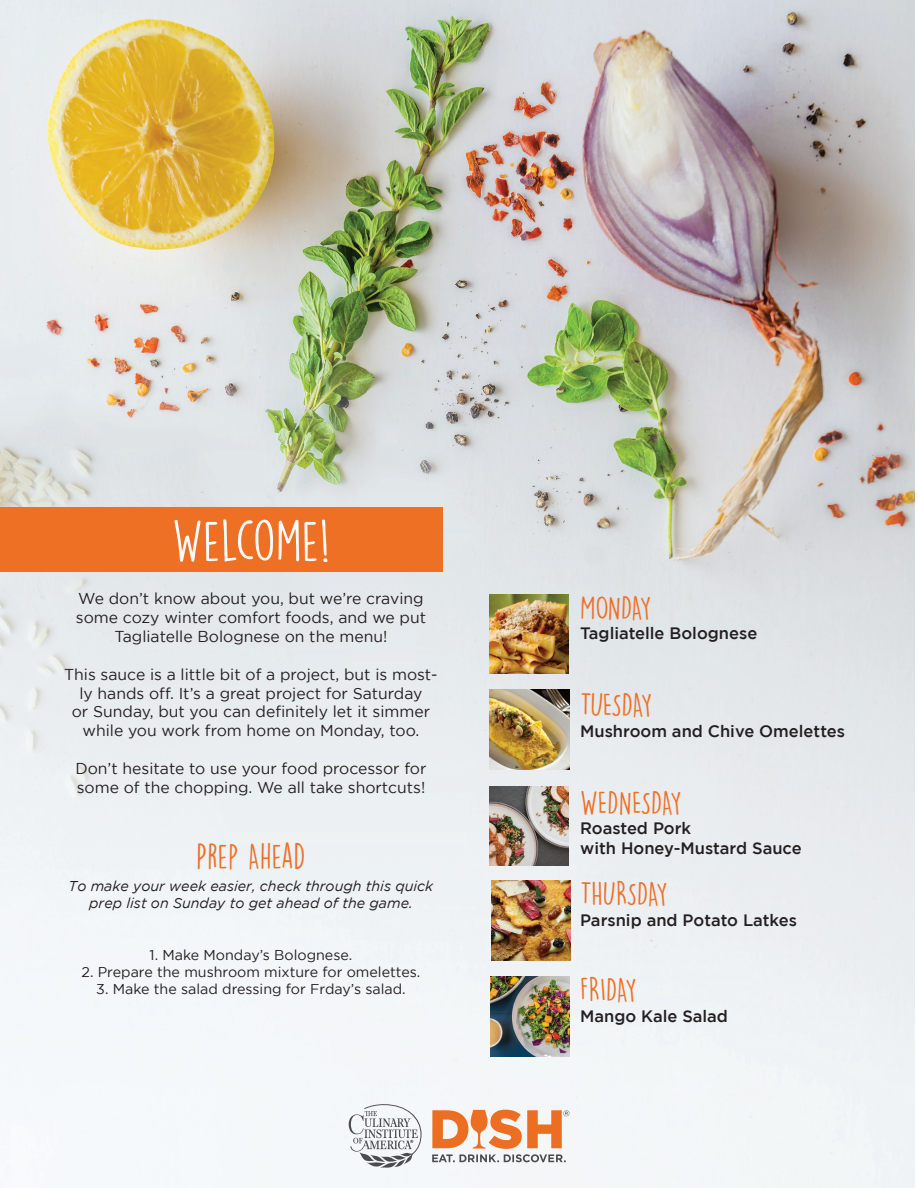
<style>
.page{position:relative;width:918px;height:1188px;background:#fff}
.page>*{position:absolute;margin:0;border:0;box-sizing:border-box;transform-origin:0 0}
.t1{font:52.5px "DK Lemon Yellow Sun";color:#fafafa}
.t2{font:31.5px "DK Lemon Yellow Sun";color:#ed7025}
.t3{font:30px "DK Lemon Yellow Sun";letter-spacing:-.02em;color:#ed7025}
.t4{font:30px "DK Lemon Yellow Sun";color:#ed7025}
.t5{font:30px "DK Lemon Yellow Sun";letter-spacing:-.04em;color:#ed7025}
.t6{font:500 16.5px/19.5px "Gotham";color:#231f20}
.t7{font:15.75px/18.9px "Gotham";color:#231f20;text-align:center}
.t8{font:14.25px "Gotham";color:#231f20}
.t9{font:italic 14.25px/17.1px "Gotham";color:#231f20;text-align:center}
</style>
<div class="page">
<img style="left:0;top:0;width:915px;height:1188px">
<img style="left:490px;top:595px;width:78px;height:79px">
<img style="left:492px;top:880px;width:78px;height:80px">
<img style="left:489px;top:787px;width:80px;height:79px">
<img style="left:490px;top:690px;width:79px;height:79px">
<img style="left:490px;top:977px;width:80px;height:79px">
<svg style="left:349px;top:1104px;width:73px;height:64px"></svg>
<svg style="left:432px;top:1110px;width:137px;height:52px"></svg>
<div style="left:0;top:508px;width:443px;height:64px;background:#ed7025"></div>
<h1 class="t1" style="left:172px;top:509px;width:160px">WELCOME!</h1>
<p class="t7" style="left:76px;top:589px;width:352px">We don’t know about you, but we’re craving some cozy winter comfort foods, and we put<br>Tagliatelle Bolognese on the menu!</p>
<p class="t7" style="left:64px;top:664px;width:375px">This sauce is a little bit of a project, but is most&shy;ly hands off. It’s a great project for Saturday<br>or Sunday, but you can definitely let it simmer while you work from home on Monday, too.</p>
<p class="t7" style="left:75px;top:759px;width:353px;text-align:left">Don’t hesitate to use your food processor for some of the chopping. We all take shortcuts!</p>
<h2 class="t2" style="left:196px;top:837px;width:111px">PREP AHEAD</h2>
<p class="t9" style="left:69px;top:878px;width:366px">To make your week easier, check through this quick prep list on Sunday to get ahead of the game.</p>
<p class="t8" style="left:150px;top:947px;width:204px">1. Make Monday’s Bolognese.</p>
<p class="t8" style="left:82px;top:964px;width:340px">2. Prepare the mushroom mixture for omelettes.</p>
<p class="t8" style="left:96px;top:981px;width:311px">3. Make the salad dressing for Frday’s salad.</p>
<h3 class="t3" style="left:580px;top:589px;width:73px">MONDAY</h3>
<p class="t6" style="left:580px;top:623px;width:179px">Tagliatelle Bolognese</p>
<h3 class="t5" style="left:580px;top:687px;width:74px">TUESDAY</h3>
<p class="t6" style="left:580px;top:721px;width:266px">Mushroom and Chive Omelettes</p>
<h3 class="t4" style="left:580px;top:784px;width:103px">WEDNESDAY</h3>
<p class="t6" style="left:580px;top:818px;width:223px">Roasted Pork<br>with Honey-Mustard Sauce</p>
<h3 class="t3" style="left:580px;top:876px;width:89px">THURSDAY</h3>
<p class="t6" style="left:580px;top:910px;width:218px">Parsnip and Potato Latkes</p>
<h3 class="t3" style="left:580px;top:972px;width:58px">FRIDAY</h3>
<p class="t6" style="left:580px;top:1006px;width:149px">Mango Kale Salad</p>
</div>
